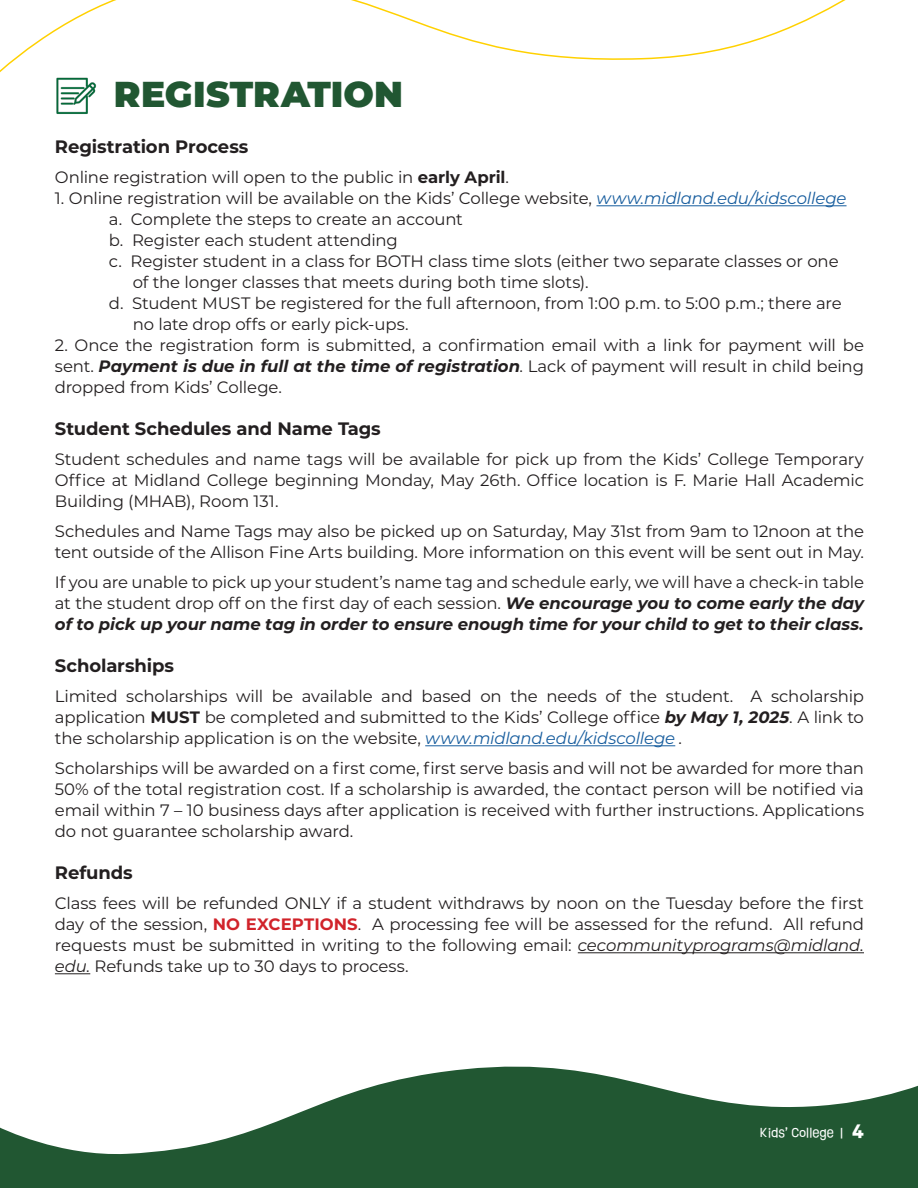
<style>
.page{position:relative;width:918px;height:1188px;background:#fff}
.page>*{position:absolute;margin:0;border:0;box-sizing:border-box;transform-origin:0 0}
.t1{font:900 36px "Montserrat";letter-spacing:.005em;color:#215732}
.t2{font:700 18px "Montserrat";letter-spacing:-.005em;color:#231f20}
.t3{font:16.5px/21px "Montserrat";letter-spacing:-.01em;color:#231f20;text-align:justify}
.t4{font:12px "Ruddy";color:#fff}
.s1{font-weight:700}
.s2{font-style:italic;color:#175d9e}
.s3{font-weight:700;font-style:italic}
.s4{font-style:italic}
.s5{font-weight:700;color:#d1232a}
.s6{font-weight:700;font-size:18px}
</style>
<div class="page">
<svg style="left:0;top:1066px;width:918px;height:122px;fill:#215732"></svg>
<svg style="left:0;top:0;width:846px;height:73px"></svg>
<img style="left:40px;top:62px;width:69px;height:52px">
<hr style="left:596px;top:205px;width:251px;height:1px;background:#175d9e">
<hr style="left:425px;top:745px;width:250px;height:1px;background:#175d9e">
<hr style="left:578px;top:952px;width:286px;height:1px;background:#231f20">
<hr style="left:55px;top:973px;width:35px;height:1px;background:#231f20">
<p class="t1" style="left:114px;top:67px;width:291px">REGISTRATION</p>
<p class="t2" style="left:55px;top:134px;width:195px">Registration Process</p>
<p class="t3" style="left:55px;top:166px;width:456px">Online registration will open to the public in <span class="s1">early April</span>.</p>
<p class="t3" style="left:55px;top:187px;width:793px">1. Online registration will be available on the Kids’ College website, <span class="s2">www.midland.edu/kidscollege</span></p>
<p class="t3" style="left:109px;top:208px;width:355px">a. Complete the steps to create an account</p>
<p class="t3" style="left:109px;top:229px;width:290px">b. Register each student attending</p>
<p class="t3" style="left:109px;top:250px;width:731px">c. Register student in a class for BOTH class time slots (either two separate classes or one</p>
<p class="t3" style="left:133px;top:271px;width:457px">of the longer classes that meets during both time slots).</p>
<p class="t3" style="left:109px;top:292px;width:734px">d. Student MUST be registered for the full afternoon, from 1:00 p.m. to 5:00 p.m.; there are</p>
<p class="t3" style="left:133px;top:313px;width:277px">no late drop offs or early pick-ups.</p>
<p class="t3" style="left:55px;top:334px;width:811px">2. Once the registration form is submitted, a confirmation email with a link for payment will be sent. <span class="s3">Payment is due in full at the time of registration</span>. Lack of payment will result in child being dropped from Kids’ College.</p>
<p class="t2" style="left:55px;top:416px;width:327px">Student Schedules and Name Tags</p>
<p class="t3" style="left:55px;top:448px;width:811px">Student schedules and name tags will be available for pick up from the Kids’ College Temporary Office at Midland College beginning Monday, May 26th. Office location is F. Marie Hall Academic Building (MHAB), Room 131.</p>
<p class="t3" style="left:55px;top:520px;width:811px">Schedules and Name Tags may also be picked up on Saturday, May 31st from 9am to 12noon at the tent outside of the Allison Fine Arts building. More information on this event will be sent out in May.</p>
<p class="t3" style="left:55px;top:571px;width:811px">If you are unable to pick up your student’s name tag and schedule early, we will have a check-in table at the student drop off on the first day of each session. <span class="s3">We encourage you to come early the day of to pick up your name tag in order to ensure enough time for your child to get to their class.</span></p>
<p class="t2" style="left:55px;top:653px;width:121px">Scholarships</p>
<p class="t3" style="left:55px;top:685px;width:811px">Limited scholarships will be available and based on the needs of the student. A scholarship application <span class="s1">MUST</span> be completed and submitted to the Kids’ College office <span class="s3">by May 1, 2025</span>. A link to the scholarship application is on the website, <span class="s2">www.midland.edu/kidscollege</span> <span class="s4">.</span></p>
<p class="t3" style="left:55px;top:757px;width:811px">Scholarships will be awarded on a first come, first serve basis and will not be awarded for more than 50% of the total registration cost. If a scholarship is awarded, the contact person will be notified via email within 7 – 10 business days after application is received with further instructions. Applications do not guarantee scholarship award.</p>
<p class="t2" style="left:55px;top:860px;width:79px">Refunds</p>
<p class="t3" style="left:55px;top:892px;width:811px">Class fees will be refunded ONLY if a student withdraws by noon on the Tuesday before the first day of the session, <span class="s5">NO EXCEPTIONS</span>. A processing fee will be assessed for the refund. All refund requests must be submitted in writing to the following email: <span class="s4">cecommunityprograms@midland. edu.</span> Refunds take up to 30 days to process.</p>
<p class="t4" style="left:760px;top:1124px;width:106px">KIDS’ COLLEGE | <span class="s6">4</span></p>
</div>
